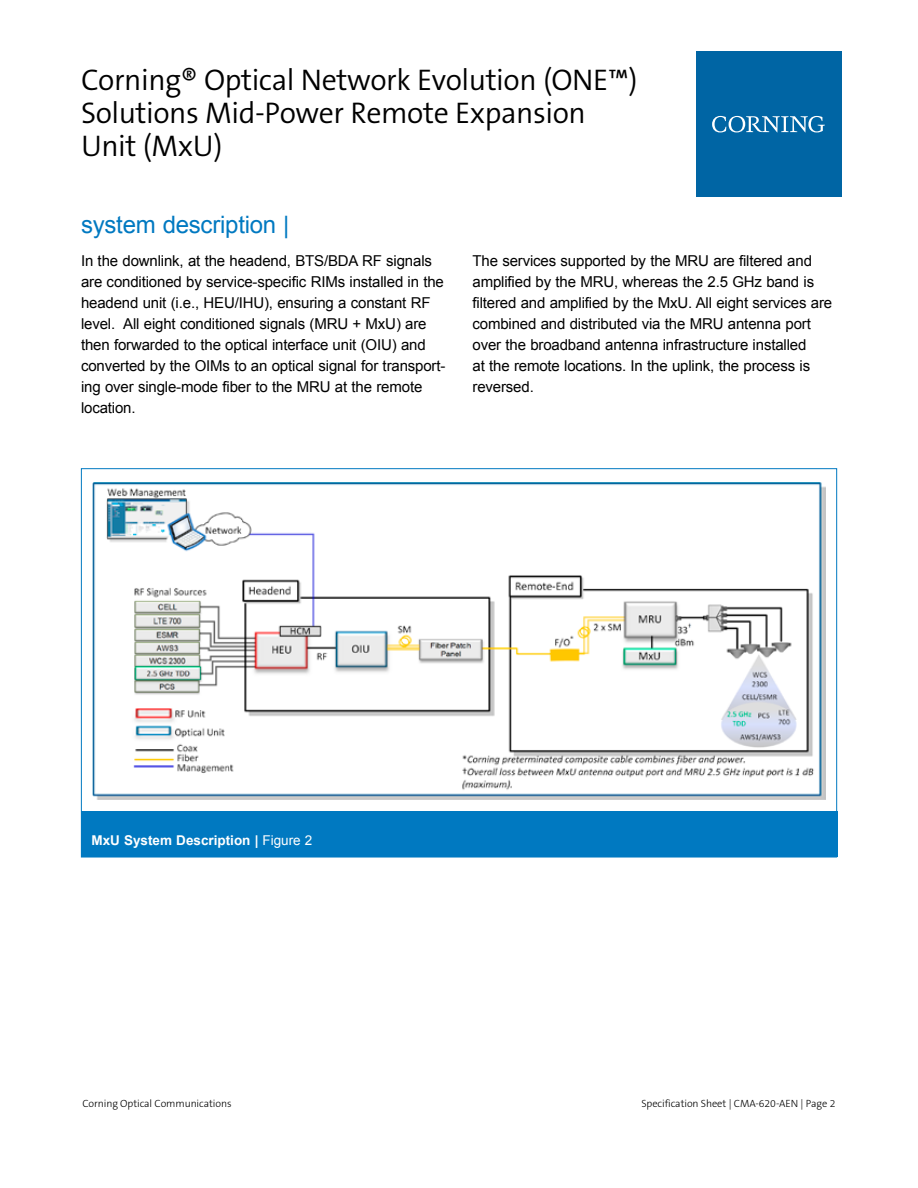
<style>
.page{position:relative;width:918px;height:1188px;background:#fff}
.page>*{position:absolute;margin:0;border:0;box-sizing:border-box;transform-origin:0 0}
.t1{font:300 30px/33px "The Sans B W4";letter-spacing:-.015em;color:#000}
.t2{font:24px "Arial";letter-spacing:-.01em;color:#0079c1}
.t3{font:15px/21px "Arial";letter-spacing:-.01em;color:#000}
.t4{font:700 13.5px "Arial";color:#fff}
.t5{font:300 10.5px "The Sans B W3";letter-spacing:-.01em;color:#000}
.s1{font-weight:400}
</style>
<div class="page">
<div style="left:696px;top:51px;width:146px;height:146px;background:#0065a4"></div>
<svg style="left:712px;top:116px;width:113px;height:17px"></svg>
<img style="left:92px;top:483px;width:734px;height:317px">
<div style="left:81px;top:812px;width:756px;height:45px;background:#0079c1"></div>
<h1 class="t1" style="left:81px;top:63px;width:558px">Corning® Optical Network Evolution (ONE™)<br>Solutions Mid-Power Remote Expansion<br>Unit (MxU)</h1>
<h2 class="t2" style="left:81px;top:209px;width:210px">system description |</h2>
<p class="t3" style="left:81px;top:250px;width:366px">In the downlink, at the headend, BTS/BDA RF signals are conditioned by service-specific RIMs installed in the headend unit (i.e., HEU/IHU), ensuring a constant RF level. All eight conditioned signals (MRU + MxU) are then forwarded to the optical interface unit (OIU) and converted by the OIMs to an optical signal for transport&shy;ing over single-mode fiber to the MRU at the remote location.</p>
<p class="t3" style="left:473px;top:250px;width:361px">The services supported by the MRU are filtered and amplified by the MRU, whereas the 2.5 GHz band is filtered and amplified by the MxU. All eight services are combined and distributed via the MRU antenna port over the broadband antenna infrastructure installed<br>at the remote locations. In the uplink, the process is reversed.</p>
<p class="t4" style="left:91px;top:831px;width:222px">MxU System Description | <span class="s1">Figure 2</span></p>
<p class="t5" style="left:82px;top:1097px;width:151px">Corning Optical Communications</p>
<p class="t5" style="left:641px;top:1097px;width:196px">Specification Sheet | CMA-620-AEN | Page 2</p>
</div>
